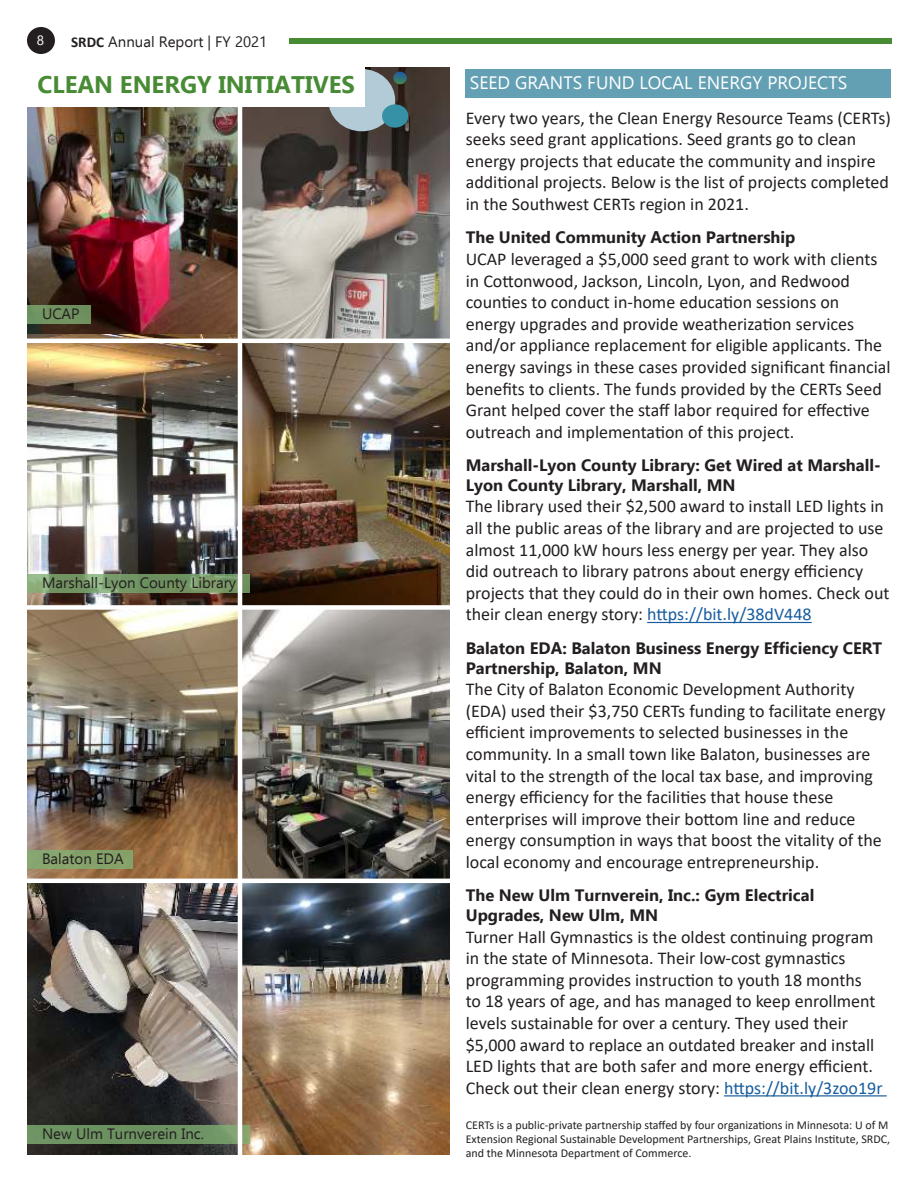
<style>
.page{position:relative;width:918px;height:1188px;background:#fff}
.page>*{position:absolute;margin:0;border:0;box-sizing:border-box;transform-origin:0 0}
.t1{font:700 24px "Ebrima";color:#488b35}
.t2{font:18px/21.6px "Calibri";color:#231f20}
.t3{font:18px "Ebrima";color:#fff}
.t4{font:700 16.5px/19.8px "Ebrima";color:#231f20}
.t5{font:15px "Ebrima";color:#231f20}
.t6{font:13.5px "Ebrima";color:#fff}
.t7{font:12px/14.4px "Calibri";color:#231f20}
.s1{font-family:"Calibri";font-weight:700}
.s2{color:#175d9e}
</style>
<div class="page">
<div style="left:466px;top:69px;width:425px;height:28px;background:#64a0b4"></div>
<img style="left:27px;top:67px;width:423px;height:267px">
<img style="left:27px;top:334px;width:423px;height:820px">
<div style="left:27px;top:305px;width:64px;height:19px;background:#709260"></div>
<svg style="left:27px;top:574px;width:223px;height:18px;background:#799b6a"></svg>
<svg style="left:27px;top:1125px;width:223px;height:19px;background:#709463"></svg>
<div style="left:27px;top:850px;width:106px;height:19px;background:#86a36b"></div>
<div style="left:328px;top:69px;width:67px;height:62px;background:#b3cbd6;border-radius:50%"></div>
<div style="left:382px;top:104px;width:26px;height:24px;background:#3691a6;border-radius:50%"></div>
<svg style="left:393px;top:71px;width:14px;height:14px"></svg>
<hr style="left:27px;top:339px;width:423px;height:4px;background:#fff">
<div style="left:27px;top:605px;width:423px;height:5px;background:#fff"></div>
<hr style="left:27px;top:879px;width:423px;height:4px;background:#fff">
<hr style="left:238px;top:104px;width:4px;height:1052px;background:#fff">
<div style="left:27px;top:63px;width:337px;height:43px;background:#fff"></div>
<hr style="left:647px;top:622px;width:165px;height:1px;background:#175d9e">
<hr style="left:724px;top:1095px;width:163px;height:1px;background:#175d9e">
<div style="left:289px;top:38px;width:603px;height:6px;background:#488b35"></div>
<div style="left:27px;top:27px;width:28px;height:27px;background:#231f20;border-radius:50%"></div>
<p class="t6" style="left:37px;top:35px;width:9px">8</p>
<p class="t5" style="left:71px;top:35px;width:198px"><span class="s1">SRDC</span> Annual Report | FY 2021</p>
<h1 class="t1" style="left:37px;top:75px;width:319px">CLEAN ENERGY INITIATIVES</h1>
<p class="t5" style="left:42px;top:308px;width:39px">UCAP</p>
<p class="t5" style="left:42px;top:576px;width:196px">Marshall-Lyon County Library</p>
<p class="t5" style="left:42px;top:853px;width:83px">Balaton EDA</p>
<p class="t5" style="left:42px;top:1128px;width:164px">New Ulm Turnverein Inc.</p>
<p class="t3" style="left:470px;top:75px;width:379px">SEED GRANTS FUND LOCAL ENERGY PROJECTS</p>
<p class="t2" style="left:466px;top:106px;width:427px">Every two years, the Clean Energy Resource Teams (CERTs) seeks seed grant applications. Seed grants go to clean energy projects that educate the community and inspire additional projects. Below is the list of projects completed in the Southwest CERTs region in 2021.</p>
<p class="t4" style="left:466px;top:229px;width:331px">The United Community Action Partnership</p>
<p class="t2" style="left:466px;top:248px;width:426px">UCAP leveraged a $5,000 seed grant to work with clients in Cottonwood, Jackson, Lincoln, Lyon, and Redwood counties to conduct in-home education sessions on energy upgrades and provide weatherization services and/or appliance replacement for eligible applicants. The energy savings in these cases provided significant financial benefits to clients. The funds provided by the CERTs Seed Grant helped cover the staff labor required for effective outreach and implementation of this project.</p>
<p class="t4" style="left:466px;top:457px;width:417px">Marshall-Lyon County Library: Get Wired at Marshall-<br>Lyon County Library, Marshall, MN</p>
<p class="t2" style="left:466px;top:495px;width:425px">The library used their $2,500 award to install LED lights in all the public areas of the library and are projected to use almost 11,000 kW hours less energy per year. They also did outreach to library patrons about energy efficiency projects that they could do in their own homes. Check out their clean energy story: <span class="s2">https://bit.ly/38dV448</span></p>
<p class="t4" style="left:466px;top:637px;width:418px">Balaton EDA: Balaton Business Energy Efficiency CERT<br>Partnership, Balaton, MN</p>
<p class="t2" style="left:466px;top:679px;width:421px">The City of Balaton Economic Development Authority (EDA) used their $3,750 CERTs funding to facilitate energy efficient improvements to selected businesses in the community. In a small town like Balaton, businesses are vital to the strength of the local tax base, and improving energy efficiency for the facilities that house these enterprises will improve their bottom line and reduce energy consumption in ways that boost the vitality of the local economy and encourage entrepreneurship.</p>
<p class="t4" style="left:466px;top:887px;width:350px">The New Ulm Turnverein, Inc.: Gym Electrical<br>Upgrades, New Ulm, MN</p>
<p class="t2" style="left:466px;top:925px;width:418px">Turner Hall Gymnastics is the oldest continuing program in the state of Minnesota. Their low-cost gymnastics programming provides instruction to youth 18 months<br>to 18 years of age, and has managed to keep enrollment levels sustainable for over a century. They used their $5,000 award to replace an outdated breaker and install LED lights that are both safer and more energy efficient.<br>Check out their clean energy story: <span class="s2">https://bit.ly/3zoo19r</span></p>
<p class="t7" style="left:466px;top:1117px;width:426px">CERTs is a public-private partnership staffed by four organizations in Minnesota: U of M<br>Extension Regional Sustainable Development Partnerships, Great Plains Institute, SRDC, and the Minnesota Department of Commerce.</p>
</div>
